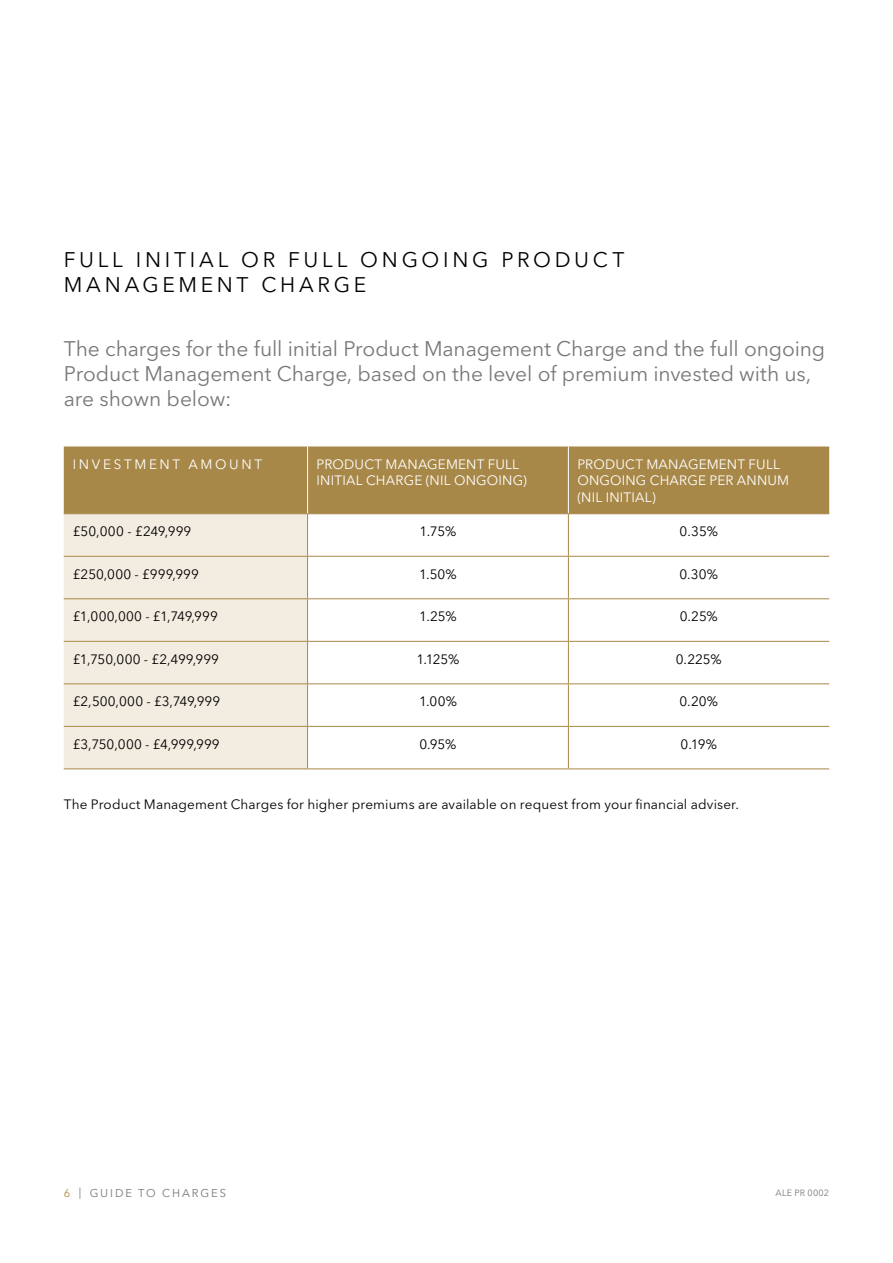
<style>
.page{position:relative;width:893px;height:1263px;background:#fff}
.page>*{position:absolute;margin:0;border:0;box-sizing:border-box;transform-origin:0 0}
.t1{font:21px/25.2px "Avenir Next LT Pro";letter-spacing:-.005em;color:#77787b}
.t2{font:21px/25.2px "Avenir Next LT Pro";letter-spacing:.18em;color:#000}
.t3{font:13.5px "Avenir Next LT Pro";letter-spacing:.005em;color:#000}
.t4{font:13.5px/16.5px "Avenir Next LT Pro";letter-spacing:.015em;color:#fff}
.t5{font:13.5px "Avenir Next LT Pro";letter-spacing:.195em;color:#fff}
.t6{font:11.25px "Avenir Next LT Pro";letter-spacing:.17em;color:#77787b}
.t7{font:9px "Avenir Next LT Pro";letter-spacing:.03em;color:#77787b}
.s1{color:#a88848}
</style>
<div class="page">
<div style="left:64px;top:446px;width:765px;height:67px;background:#a88848"></div>
<div style="left:64px;top:514px;width:243px;height:254px;background:#f3ece1"></div>
<hr style="left:307px;top:446px;width:1px;height:67px;background:#fff">
<hr style="left:568px;top:446px;width:1px;height:67px;background:#fff">
<hr style="left:64px;top:513px;width:244px;height:1px;background:#a88848">
<hr style="left:307px;top:514px;width:1px;height:42px;background:#a88848">
<hr style="left:308px;top:513px;width:260px;height:1px;background:#a88848">
<hr style="left:568px;top:514px;width:1px;height:42px;background:#a88848">
<hr style="left:568px;top:513px;width:261px;height:1px;background:#a88848">
<hr style="left:64px;top:556px;width:244px;height:1px;background:#a88848">
<hr style="left:307px;top:557px;width:1px;height:41px;background:#a88848">
<hr style="left:308px;top:556px;width:260px;height:1px;background:#a88848">
<hr style="left:568px;top:557px;width:1px;height:41px;background:#a88848">
<hr style="left:568px;top:556px;width:261px;height:1px;background:#a88848">
<hr style="left:64px;top:598px;width:244px;height:1px;background:#a88848">
<hr style="left:307px;top:599px;width:1px;height:42px;background:#a88848">
<hr style="left:308px;top:598px;width:260px;height:1px;background:#a88848">
<hr style="left:568px;top:599px;width:1px;height:42px;background:#a88848">
<hr style="left:568px;top:598px;width:261px;height:1px;background:#a88848">
<hr style="left:64px;top:641px;width:244px;height:1px;background:#a88848">
<hr style="left:307px;top:642px;width:1px;height:41px;background:#a88848">
<hr style="left:308px;top:641px;width:260px;height:1px;background:#a88848">
<hr style="left:568px;top:642px;width:1px;height:41px;background:#a88848">
<hr style="left:568px;top:641px;width:261px;height:1px;background:#a88848">
<hr style="left:64px;top:683px;width:244px;height:1px;background:#a88848">
<hr style="left:307px;top:684px;width:1px;height:42px;background:#a88848">
<hr style="left:308px;top:683px;width:260px;height:1px;background:#a88848">
<hr style="left:568px;top:684px;width:1px;height:42px;background:#a88848">
<hr style="left:568px;top:683px;width:261px;height:1px;background:#a88848">
<hr style="left:64px;top:726px;width:244px;height:1px;background:#a88848">
<hr style="left:64px;top:768px;width:244px;height:1px;background:#a88848">
<hr style="left:307px;top:727px;width:1px;height:41px;background:#a88848">
<hr style="left:308px;top:726px;width:260px;height:1px;background:#a88848">
<hr style="left:308px;top:768px;width:260px;height:1px;background:#a88848">
<hr style="left:568px;top:727px;width:1px;height:41px;background:#a88848">
<hr style="left:568px;top:726px;width:261px;height:1px;background:#a88848">
<hr style="left:568px;top:768px;width:261px;height:1px;background:#a88848">
<h1 class="t2" style="left:64px;top:247px;width:47px">Full</h1>
<h1 class="t2" style="left:136px;top:247px;width:79px">init ial</h1>
<h1 class="t2" style="left:241px;top:247px;width:94px">or full</h1>
<h1 class="t2" style="left:64px;top:247px;width:546px;text-indent:296px">ongoing Prod uct<br>Ma nagem ent Cha rge</h1>
<h1 class="t1" style="left:64px;top:336px;width:763px">The charges for the full initial Product Management Charge and the full ongoing<br>Product Management Charge, based on the level of premium invested with us, are shown below:</h1>
<p class="t5" style="left:73px;top:456px;width:155px">IN VE STMEN T AMOUN</p>
<p class="t4" style="left:254px;top:456px;width:9px">T</p>
<p class="t4" style="left:317px;top:456px;width:204px">PRO DUCT MANAGEMENT FU LL<br>INITIAL CHARGE</p>
<p class="t4" style="left:426px;top:472px;width:39px">(NIL ONGOING</p>
<p class="t4" style="left:523px;top:472px;width:6px">)</p>
<p class="t4" style="left:577px;top:456px;width:204px">Product Managem ent FU LL<br>ONGOING</p>
<p class="t4" style="left:650px;top:472px;width:11px">cha</p>
<p class="t4" style="left:679px;top:472px;width:109px">rge per annum</p>
<p class="t4" style="left:577px;top:489px;width:80px">(NI L INITIAL)</p>
<p class="t3" style="left:73px;top:523px;width:120px">£50,000 - £249,999</p>
<p class="t3" style="left:420px;top:523px;width:38px">1.75%</p>
<p class="t3" style="left:680px;top:523px;width:40px">0.35%</p>
<p class="t3" style="left:73px;top:566px;width:128px">£250,000 - £999,999</p>
<p class="t3" style="left:419px;top:566px;width:39px">1.50%</p>
<p class="t3" style="left:679px;top:566px;width:40px">0.30%</p>
<p class="t3" style="left:73px;top:608px;width:147px">£1,000,000 - £1,749,999</p>
<p class="t3" style="left:419px;top:608px;width:39px">1.25%</p>
<p class="t3" style="left:680px;top:608px;width:40px">0.25%</p>
<p class="t3" style="left:73px;top:651px;width:148px">£1,750,000 - £2,499,999</p>
<p class="t3" style="left:416px;top:651px;width:45px">1.125%</p>
<p class="t3" style="left:676px;top:651px;width:47px">0.225%</p>
<p class="t3" style="left:73px;top:693px;width:149px">£2,500,000 - £3,749,999</p>
<p class="t3" style="left:419px;top:693px;width:39px">1.00%</p>
<p class="t3" style="left:679px;top:693px;width:40px">0.20%</p>
<p class="t3" style="left:73px;top:736px;width:148px">£3,750,000 - £4,999,999</p>
<p class="t3" style="left:419px;top:736px;width:38px">0.95%</p>
<p class="t3" style="left:681px;top:736px;width:38px">0.19%</p>
<p class="t3" style="left:64px;top:796px;width:677px">The Product Management Charges for higher premiums are available on request from your financial adviser.</p>
<p class="t6" style="left:64px;top:1186px;width:35px"><span class="s1">6</span> | GUI</p>
<p class="t6" style="left:115px;top:1186px;width:86px">DE TO CHARGE</p>
<p class="t6" style="left:220px;top:1186px;width:8px">S</p>
<p class="t7" style="left:775px;top:1188px;width:55px">ALE PR 0002</p>
</div>
